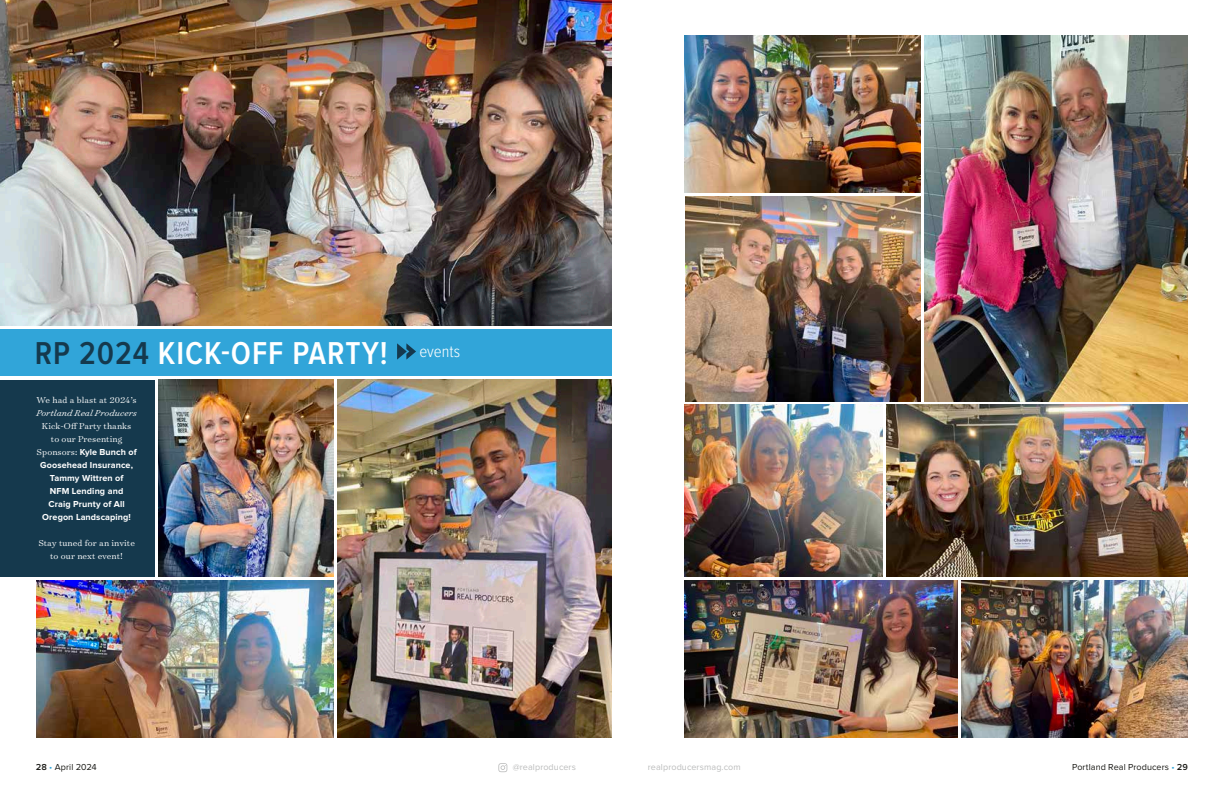
<style>
.page{position:relative;width:1224px;height:792px;background:#fff}
.page>*{position:absolute;margin:0;border:0;box-sizing:border-box;transform-origin:0 0}
.t1{font:600 32.8px "Proxima Nova Cond";letter-spacing:.03em;color:#fff}
.t2{font:300 9.8px/13px "Surveyor Text";letter-spacing:.01em;color:#fff;text-align:center}
.t3{font:italic 300 9.8px "Surveyor Text";letter-spacing:.01em;color:#fff}
.t4{font:700 9px/13px "Proxima Nova";letter-spacing:.01em;color:#fff;text-align:center}
.t5{font:9px "Proxima Nova";letter-spacing:.01em;color:#171713}
.t6{font:9px "Proxima Nova";letter-spacing:.01em;color:#bbbcbc}
.s1{color:#15394d}
.s2{font-family:"Surveyor Text";font-weight:300;font-size:9.8px}
.s3{font-weight:600}
.s4{color:#31a5d9}
</style>
<div class="page">
<svg style="left:498px;top:763px;width:9px;height:9px"></svg>
<div style="left:0;top:380px;width:155px;height:197px;background:#15394d"></div>
<img style="left:0;top:0;width:612px;height:326px">
<img style="left:887px;top:405px;width:301px;height:172px">
<div style="left:0;top:330px;width:612px;height:46px;background:#31a5d9"></div>
<svg style="left:397px;top:343px;width:19px;height:17px"></svg>
<img style="left:684px;top:581px;width:273px;height:156px">
<img style="left:684px;top:405px;width:199px;height:172px">
<img style="left:684px;top:35px;width:236px;height:158px">
<img style="left:924px;top:35px;width:264px;height:366px">
<img style="left:961px;top:581px;width:227px;height:156px">
<img style="left:338px;top:380px;width:274px;height:357px">
<img style="left:685px;top:196px;width:235px;height:205px">
<img style="left:159px;top:380px;width:175px;height:197px">
<img style="left:36px;top:581px;width:298px;height:156px">
<h1 class="t1" style="left:35px;top:338px;width:427px"><span class="s1">RP 2024</span> KICK-OFF PARTY! <sup>events</sup></h1>
<p class="t2" style="left:37px;top:393px;width:101px">We had a blast at 2024’s</p>
<p class="t3" style="left:36px;top:406px;width:102px">Portland Real Producers</p>
<p class="t2" style="left:42px;top:419px;width:91px">Kick-Off Party thanks to our Presenting</p>
<p class="t4" style="left:36px;top:445px;width:102px"><span class="s2">Sponsors:</span> Kyle Bunch of<br>Goosehead Insurance,<br>Tammy Wittren of<br>NFM Lending and<br>Craig Prunty of All<br>Oregon Landscaping!</p>
<p class="t2" style="left:38px;top:536px;width:98px">Stay tuned for an invite to our next event!</p>
<p class="t5" style="left:36px;top:762px;width:62px"><span class="s3">28</span> <span class="s4">•</span> April 2024</p>
<p class="t6" style="left:513px;top:762px;width:65px">@realproducers</p>
<p class="t6" style="left:648px;top:762px;width:94px">realproducersmag.com</p>
<p class="t5" style="left:1072px;top:762px;width:117px">Portland Real Producers <span class="s4">•</span> <span class="s3">29</span></p>
</div>
